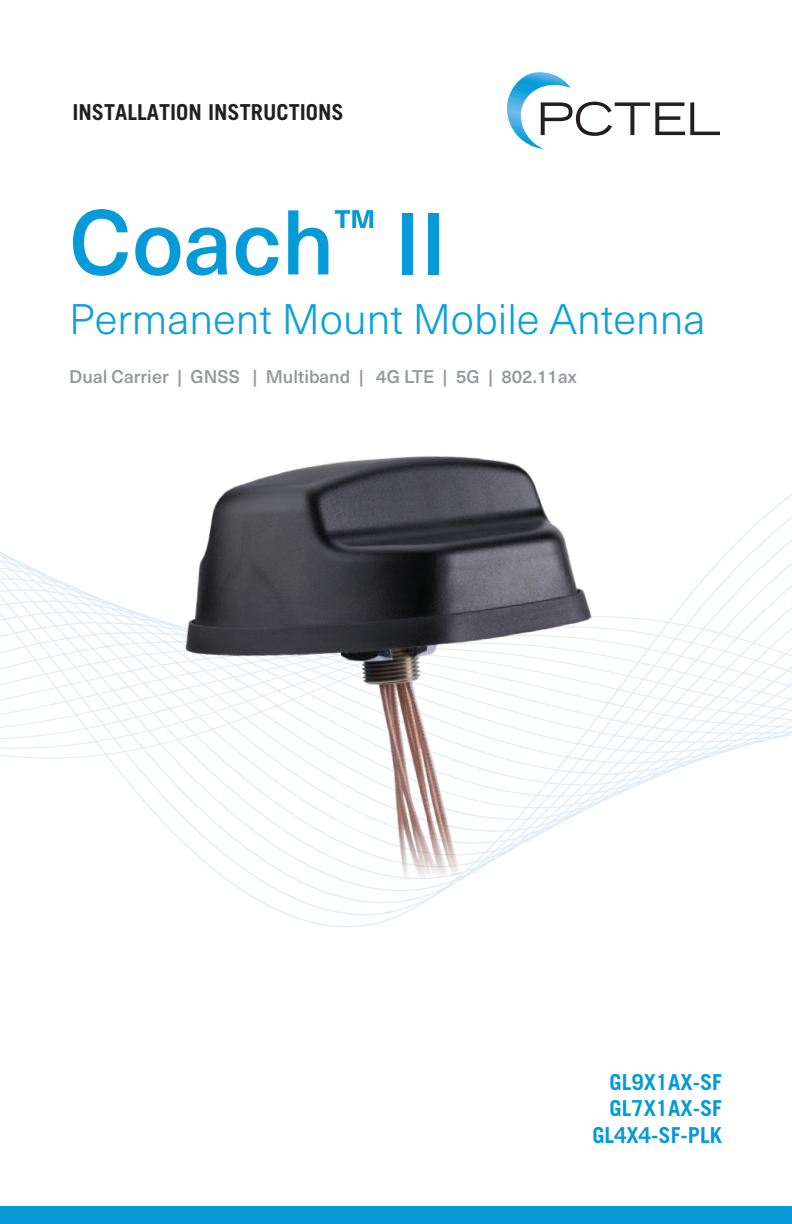
<style>
.page{position:relative;width:792px;height:1224px;background:#fff}
.page>*{position:absolute;margin:0;border:0;box-sizing:border-box;transform-origin:0 0}
.subhead_cover{font:500 90px "Neue Haas Unica W1 G";color:#069ad9}
.subhead_cover-2{font:300 42px "Neue Haas Unica W1 G";color:#0ba1dc}
.product_number_-_cov{font:700 22px "Trade Gothic LT Std";color:#069ad9}
.subhead_cover-3{font:700 22px "Trade Gothic LT Std";color:#231f20}
.subhead_cover-4{font:500 18px "Neue Haas Unica W1 G";color:#929799}
.s1{font-size:86px}
</style>
<div class="page">
<svg style="left:0;top:494px;width:792px;height:306px"></svg>
<img style="left:143px;top:456px;width:497px;height:472px">
<div style="left:0;top:1206px;width:792px;height:18px;background:#069ad9"></div>
<svg style="left:507px;top:72px;width:213px;height:77px"></svg>
<p class="subhead_cover-3" style="left:72px;top:98px;width:273px">INSTALLATION INSTRUCTIONS</p>
<p class="subhead_cover" style="left:69px;top:175px;width:378px">Coach<sup>™</sup> <span class="s1">II</span></p>
<p class="subhead_cover-2" style="left:69px;top:288px;width:638px">Permanent Mount Mobile Antenna</p>
<p class="subhead_cover-4" style="left:69px;top:363px;width:509px">Dual Carrier | GNSS | Multiband | 4G LTE | 5G | 802.11ax</p>
<p class="product_number_-_cov" style="left:610px;top:1069px;width:114px">GL9X1AX-SF</p>
<p class="product_number_-_cov" style="left:610px;top:1095px;width:114px">GL7X1AX-SF</p>
<p class="product_number_-_cov" style="left:592px;top:1121px;width:131px">GL4X4-SF-PLK</p>
</div>
